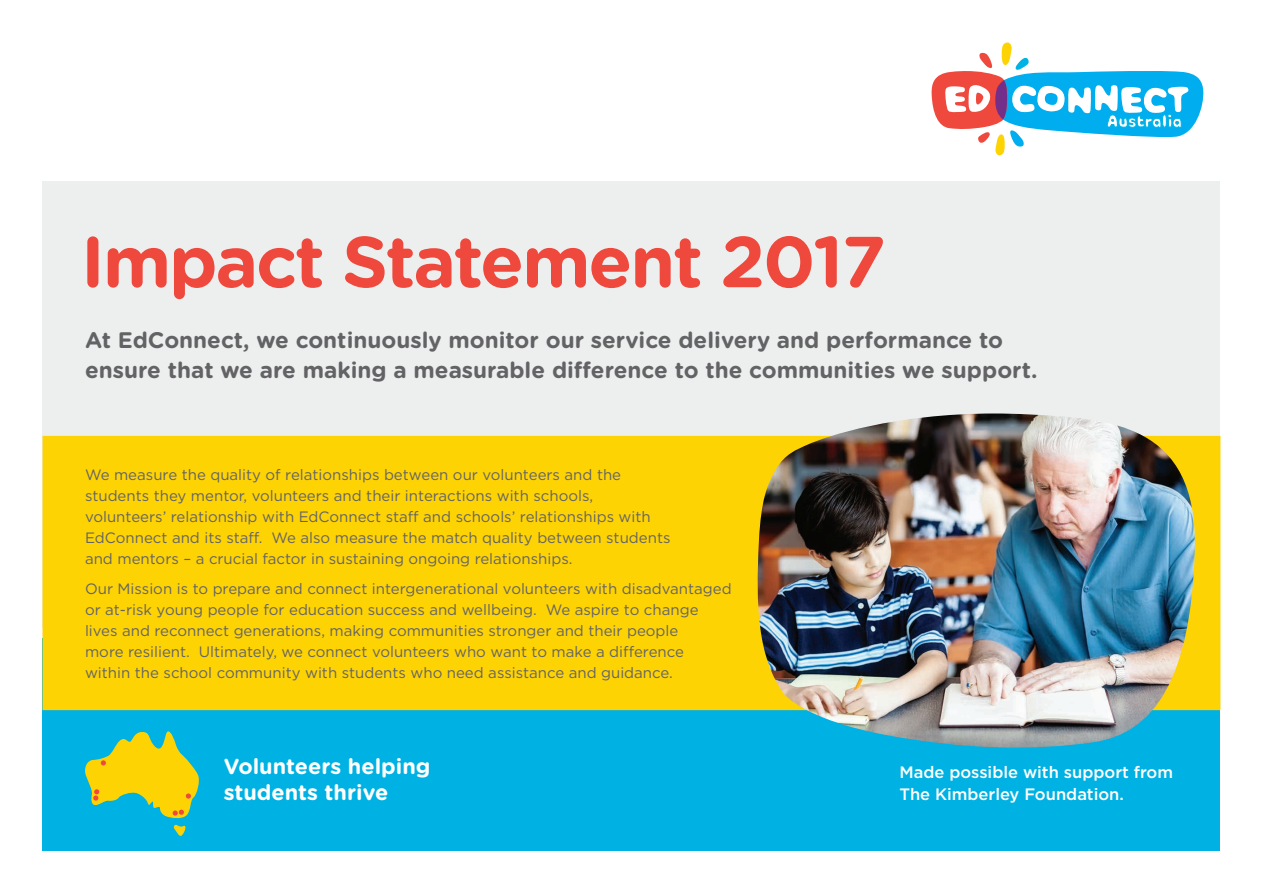
<style>
.page{position:relative;width:1263px;height:893px;background:#fff}
.page>*{position:absolute;margin:0;border:0;box-sizing:border-box;transform-origin:0 0}
.t1{font:700 72px "Gotham Rounded";letter-spacing:-.03em;color:#ef483c}
.P_Intro_copy{font:700 22.5px/30px "Gotham Rounded";color:#636366}
.t2{font:700 21.6px/26px "Gotham Rounded";color:#fff}
.P_copy{font:500 16.5px/22.5px "Gotham HTF";color:#fff}
.P_copy-2{font:15px/21px "Gotham HTF";color:#636366}
</style>
<div class="page">
<div style="left:43px;top:181px;width:1177px;height:447px;background:#edefef"></div>
<div style="left:43px;top:638px;width:1177px;height:212px;background:#00b2e3"></div>
<div style="left:43px;top:436px;width:1177px;height:274px;background:#fed304"></div>
<svg style="left:932px;top:43px;width:271px;height:112px"></svg>
<img style="left:756px;top:413px;width:440px;height:335px">
<svg style="left:85px;top:731px;width:114px;height:105px"></svg>
<p class="t1" style="left:81px;top:209px;width:806px">Impact Statement 2017</p>
<p class="P_Intro_copy" style="left:85px;top:324px;width:954px">At EdConnect, we continuously monitor our service delivery and performance to ensure that we are making a measurable difference to the communities we support.</p>
<p class="P_copy-2" style="left:85px;top:464px;width:587px">We measure the quality of relationships between our volunteers and the students they mentor, volunteers and their interactions with schools, volunteers’ relationship with EdConnect staff and schools’ relationships with EdConnect and its staff. We also measure the match quality between students and mentors – a crucial factor in sustaining ongoing relationships.</p>
<p class="P_copy-2" style="left:85px;top:578px;width:648px">Our Mission is to prepare and connect intergenerational volunteers with disadvantaged or at-risk young people for education success and wellbeing. We aspire to change lives and reconnect generations, making communities stronger and their people<br>more resilient. Ultimately, we connect volunteers who want to make a difference within the school community with students who need assistance and guidance.</p>
<p class="t2" style="left:224px;top:753px;width:208px">Volunteers helping students thrive</p>
<p class="P_copy" style="left:899px;top:760px;width:275px">Made possible with support from<br>The Kimberley Foundation.</p>
</div>
